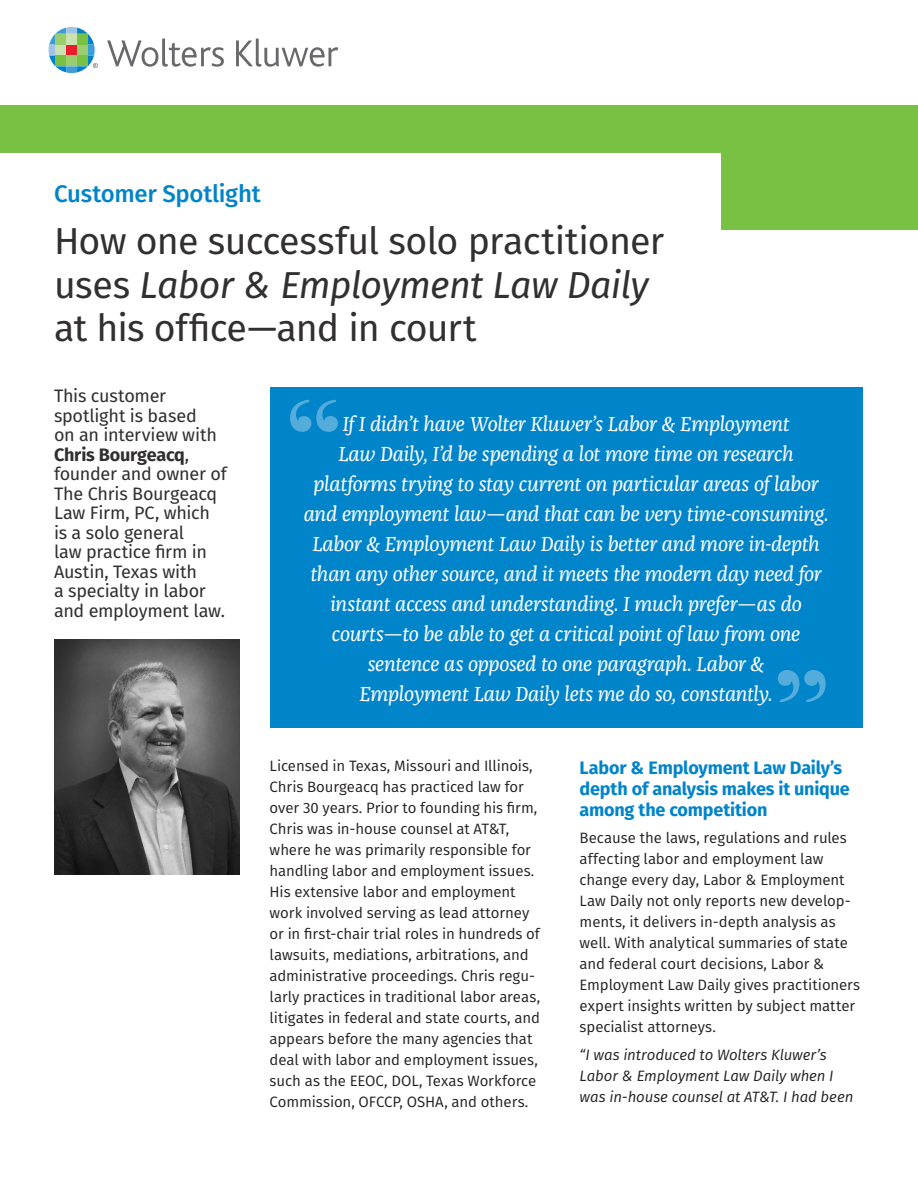
<style>
.page{position:relative;width:918px;height:1188px;background:#fff}
.page>*{position:absolute;margin:0;border:0;box-sizing:border-box;transform-origin:0 0}
.t1{font:144px "Bodoni Svty Two ITCTT";color:#fff}
.t2{font:37.5px/43.5px "Fira Sans";letter-spacing:-.02em;color:#312f30}
.t3{font:500 24px "Fira Sans";letter-spacing:-.01em;color:#0084ca}
.t4{font:italic 21px/30px "Franziska Pro";letter-spacing:-.015em;color:#fff;text-align:center;scale:.96 1}
.t5{font:18px/19.5px "Fira Sans";letter-spacing:-.015em;color:#312f30}
.t6{font:700 18px/21px "Fira Sans";letter-spacing:-.01em;color:#0084ca}
.t7{font:15px/21px "Fira Sans";letter-spacing:-.005em;color:#231f20}
.t8{font:italic 15px/21px "Fira Sans";letter-spacing:-.005em;color:#231f20}
.s1{font-style:italic}
.s2{font-weight:700}
</style>
<div class="page">
<div style="left:0;top:105px;width:918px;height:47px;background:#79c142"></div>
<div style="left:721px;top:142px;width:197px;height:88px;background:#79c142"></div>
<svg style="left:107px;top:39px;width:117px;height:28px"></svg>
<svg style="left:236px;top:39px;width:102px;height:28px"></svg>
<svg style="left:49px;top:27px;width:49px;height:46px"></svg>
<img style="left:54px;top:639px;width:186px;height:235px">
<div style="left:270px;top:387px;width:593px;height:341px;background:#0084ca"></div>
<p class="t3" style="left:54px;top:174px;width:208px">Customer Spotlight</p>
<p class="t2" style="left:54px;top:218px;width:612px">How one successful solo practitioner uses <span class="s1">Labor &amp; Employment Law Daily </span>at his office—and in court</p>
<p class="t5" style="left:54px;top:386px;width:174px">This customer spotlight is based<br>on an interview with<br><span class="s2">Chris Bourgeacq</span>, founder and owner of<br>The Chris Bourgeacq<br>Law Firm, PC, which is a solo general<br>law practice firm in<br>Austin, Texas with<br>a specialty in labor and employment law.</p>
<h1 class="t1" style="left:282px;top:335px;width:66px">“</h1>
<p class="t4" style="left:304px;top:409px;width:548px">If I didn’t have Wolter Kluwer’s Labor &amp; Employment<br>Law Daily, I’d be spending a lot more time on research platforms trying to stay current on particular areas of labor and employment law—and that can be very time-consuming.<br>Labor &amp; Employment Law Daily is better and more in-depth than any other source, and it meets the modern day need for instant access and understanding. I much prefer—as do courts—to be able to get a critical point of law from one sentence as opposed to one paragraph. Labor &amp;<br>Employment Law Daily lets me do so, constantly.</p>
<h1 class="t1" style="left:834px;top:767px;width:66px;rotate:-180deg">“</h1>
<p class="t7" style="left:270px;top:755px;width:272px">Licensed in Texas, Missouri and Illinois, Chris Bourgeacq has practiced law for over 30 years. Prior to founding his firm, Chris was in-house counsel at AT&amp;T, where he was primarily responsible for handling labor and employment issues.<br>His extensive labor and employment work involved serving as lead attorney or in first-chair trial roles in hundreds of lawsuits, mediations, arbitrations, and administrative proceedings. Chris regu&shy;larly practices in traditional labor areas, litigates in federal and state courts, and appears before the many agencies that deal with labor and employment issues, such as the EEOC, DOL, Texas Workforce Commission, OFCCP, OSHA, and others.</p>
<p class="t6" style="left:580px;top:756px;width:272px">Labor &amp; Employment Law Daily’s depth of analysis makes it unique among the competition</p>
<p class="t7" style="left:580px;top:827px;width:282px">Because the laws, regulations and rules affecting labor and employment law change every day, Labor &amp; Employment Law Daily not only reports new develop&shy;ments, it delivers in-depth analysis as well. With analytical summaries of state and federal court decisions, Labor &amp; Employment Law Daily gives practitioners expert insights written by subject matter specialist attorneys.</p>
<p class="t8" style="left:580px;top:1044px;width:275px">“I was introduced to Wolters Kluwer’s<br>Labor &amp; Employment Law Daily when I was in-house counsel at AT&amp;T. I had been</p>
</div>
